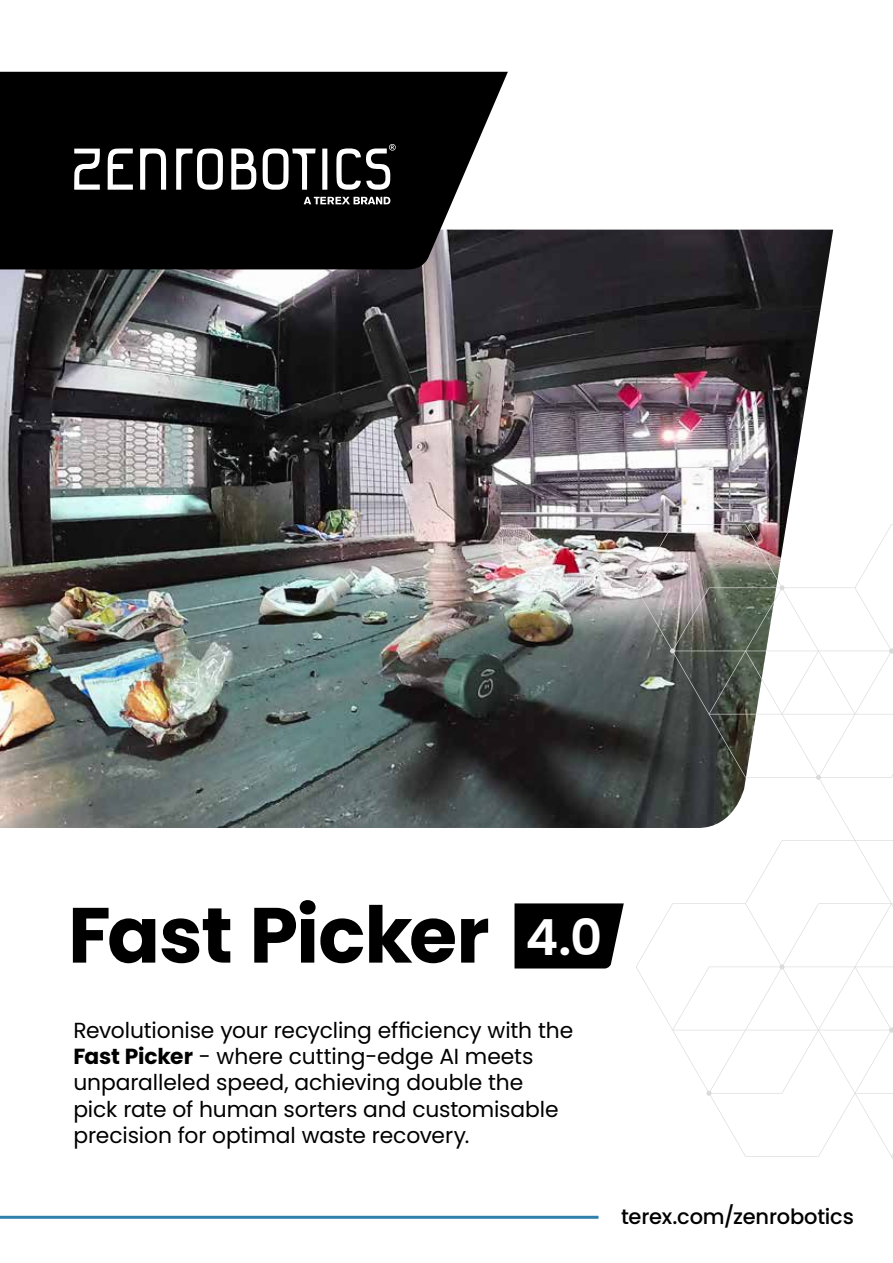
<style>
.page{position:relative;width:893px;height:1263px;background:#fff}
.page>*{position:absolute;margin:0;border:0;box-sizing:border-box;transform-origin:0 0}
.t1{font:700 78px "Poppins";letter-spacing:-.015em;color:#000}
.t2{font:600 49.8px "Poppins";color:#fff}
.t3{font:21.75px/26.1px "Poppins";letter-spacing:-.005em;color:#000}
.t4{font:500 21px "Poppins";letter-spacing:-.005em;color:#000}
.s1{font-weight:700}
</style>
<div class="page">
<img style="left:0;top:230px;width:833px;height:598px">
<svg style="left:0;top:72px;width:508px;height:197px;background:#121112"></svg>
<svg style="left:74px;top:149px;width:26px;height:41px"></svg>
<svg style="left:108px;top:148px;width:25px;height:42px"></svg>
<svg style="left:322px;top:149px;width:5px;height:41px"></svg>
<svg style="left:140px;top:148px;width:26px;height:42px"></svg>
<svg style="left:231px;top:148px;width:26px;height:42px"></svg>
<svg style="left:176px;top:148px;width:47px;height:42px"></svg>
<svg style="left:263px;top:148px;width:53px;height:42px"></svg>
<svg style="left:336px;top:144px;width:60px;height:46px"></svg>
<svg style="left:304px;top:197px;width:86px;height:7px"></svg>
<hr style="left:0;top:1216px;width:598px;height:3px;background:#2f80ab">
<svg style="left:636px;top:524px;width:34px;height:502px"></svg>
<svg style="left:670px;top:473px;width:223px;height:686px"></svg>
<svg style="left:514px;top:903px;width:110px;height:65px;background:#131313"></svg>
<h1 class="t1" style="left:68px;top:890px;width:423px">Fast Picker</h1>
<h2 class="t2" style="left:525px;top:909px;width:78px">4.0</h2>
<p class="t3" style="left:73px;top:1017px;width:501px">Revolutionise your recycling efficiency with the <span class="s1">Fast Picker</span> - where cutting-edge AI meets unparalleled speed, achieving double the<br>pick rate of human sorters and customisable precision for optimal waste recovery.</p>
<p class="t4" style="left:621px;top:1205px;width:234px">terex.com/zenrobotics</p>
</div>
